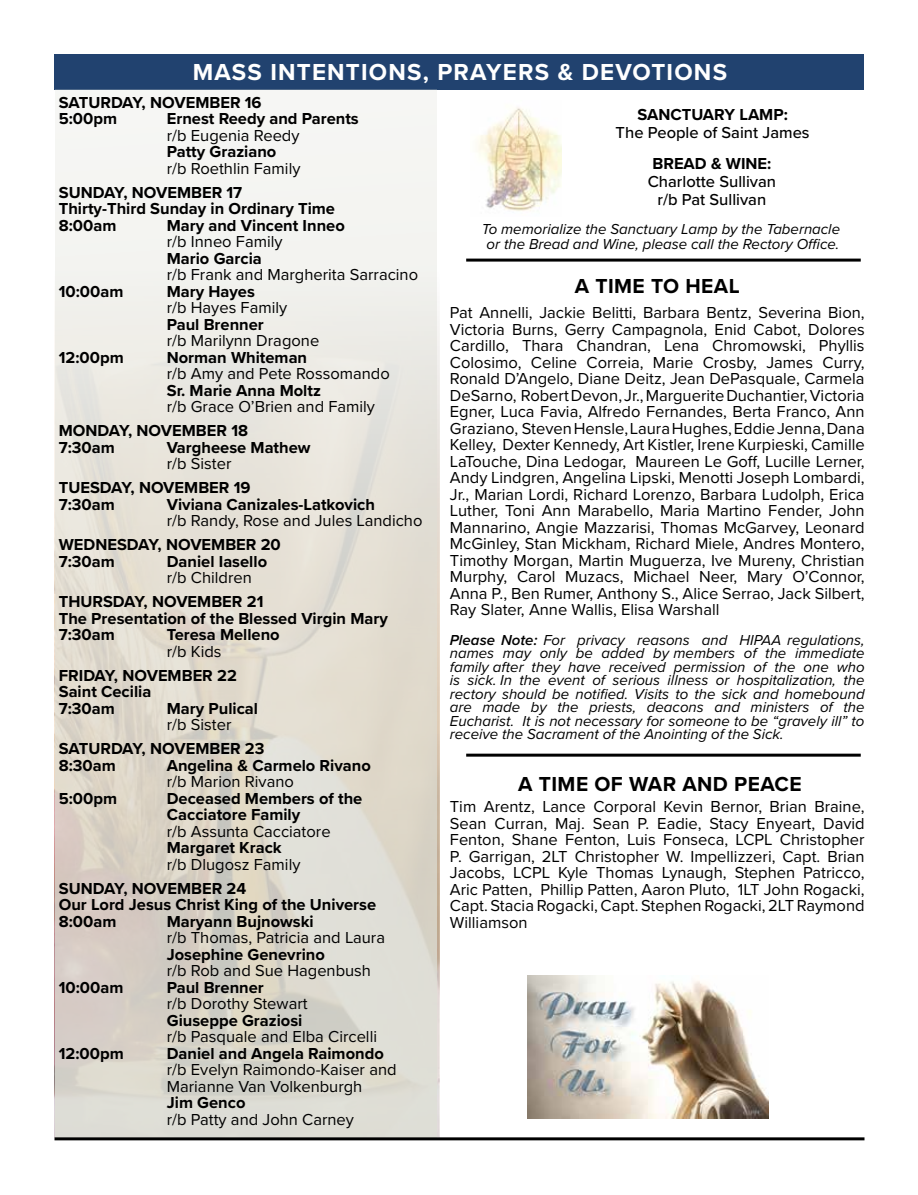
<style>
.page{position:relative;width:918px;height:1195px;background:#fff}
.page>*{position:absolute;margin:0;border:0;box-sizing:border-box;transform-origin:0 0}
.t1{font:700 24px "Proxima Nova";letter-spacing:.05em;color:#fff}
.t2{font:700 21px "Proxima Nova";letter-spacing:.02em;color:#000}
.t3{font:16.5px/16.5px "Proxima Nova";color:#000;text-align:justify}
.t4{font:700 16.5px/16.5px "Proxima Nova";color:#000}
.t5{font:500 16.5px/18px "Proxima Nova";color:#000;text-align:center}
.t6{font:italic 15px/13.5px "Proxima Nova";color:#000;text-align:justify}
.s1{font-weight:600}
</style>
<div class="page">
<img style="left:527px;top:975px;width:241px;height:143px">
<div style="left:54px;top:54px;width:810px;height:35px;background:#21426f"></div>
<hr style="left:466px;top:259px;width:395px;height:3px;background:#000">
<img style="left:477px;top:107px;width:84px;height:104px">
<svg style="left:55px;top:89px;width:382px;height:1048px"></svg>
<hr style="left:466px;top:753px;width:395px;height:3px;background:#000">
<hr style="left:55px;top:1137px;width:810px;height:3px;background:#000">
<h1 class="t1" style="left:193px;top:54px;width:536px">MASS INTENTIONS, PRAYERS &amp; DEVOTIONS</h1>
<p class="t4" style="left:59px;top:93px;width:204px">SATURDAY, NOVEMBER 16<br>5:00pm</p>
<p class="t4" style="left:167px;top:110px;width:194px">Ernest Reedy and Parents</p>
<p class="t3" style="left:167px;top:126px;width:134px">r/b Eugenia Reedy</p>
<p class="t4" style="left:167px;top:143px;width:111px">Patty Graziano</p>
<p class="t3" style="left:167px;top:159px;width:135px">r/b Roethlin Family</p>
<p class="t4" style="left:59px;top:183px;width:278px">SUNDAY, NOVEMBER 17<br>Thirty-Third Sunday in Ordinary Time<br>8:00am</p>
<p class="t4" style="left:167px;top:216px;width:180px">Mary and Vincent Inneo</p>
<p class="t3" style="left:167px;top:233px;width:117px">r/b Inneo Family</p>
<p class="t4" style="left:167px;top:249px;width:97px">Mario Garcia</p>
<p class="t3" style="left:167px;top:266px;width:253px">r/b Frank and Margherita Sarracino</p>
<p class="t4" style="left:59px;top:282px;width:66px">10:00am</p>
<p class="t4" style="left:167px;top:282px;width:90px">Mary Hayes</p>
<p class="t3" style="left:167px;top:299px;width:122px">r/b Hayes Family</p>
<p class="t4" style="left:167px;top:315px;width:99px">Paul Brenner</p>
<p class="t3" style="left:167px;top:332px;width:154px">r/b Marilynn Dragone</p>
<p class="t4" style="left:59px;top:348px;width:66px">12:00pm</p>
<p class="t4" style="left:167px;top:348px;width:142px">Norman Whiteman</p>
<p class="t3" style="left:167px;top:365px;width:225px">r/b Amy and Pete Rossomando</p>
<p class="t4" style="left:167px;top:381px;width:156px">Sr. Marie Anna Moltz</p>
<p class="t3" style="left:167px;top:398px;width:210px">r/b Grace O’Brien and Family</p>
<p class="t4" style="left:59px;top:422px;width:191px">MONDAY, NOVEMBER 18<br>7:30am</p>
<p class="t4" style="left:167px;top:438px;width:145px">Vargheese Mathew</p>
<p class="t3" style="left:167px;top:455px;width:66px">r/b Sister</p>
<p class="t4" style="left:59px;top:479px;width:193px">TUESDAY, NOVEMBER 19<br>7:30am</p>
<p class="t4" style="left:167px;top:495px;width:210px">Viviana Canizales-Latkovich</p>
<p class="t3" style="left:167px;top:512px;width:257px">r/b Randy, Rose and Jules Landicho</p>
<p class="t4" style="left:59px;top:536px;width:224px">WEDNESDAY, NOVEMBER 20<br>7:30am</p>
<p class="t4" style="left:167px;top:552px;width:102px">Daniel Iasello</p>
<p class="t3" style="left:167px;top:569px;width:87px">r/b Children</p>
<p class="t4" style="left:59px;top:593px;width:331px">THURSDAY, NOVEMBER 21<br>The Presentation of the Blessed Virgin Mary<br>7:30am</p>
<p class="t4" style="left:167px;top:626px;width:114px">Teresa Melleno</p>
<p class="t3" style="left:167px;top:642px;width:56px">r/b Kids</p>
<p class="t4" style="left:59px;top:666px;width:180px">FRIDAY, NOVEMBER 22<br>Saint Cecilia<br>7:30am</p>
<p class="t4" style="left:167px;top:699px;width:93px">Mary Pulical</p>
<p class="t3" style="left:167px;top:716px;width:66px">r/b Sister</p>
<p class="t4" style="left:59px;top:740px;width:207px">SATURDAY, NOVEMBER 23<br>8:30am</p>
<p class="t4" style="left:167px;top:756px;width:206px">Angelina &amp; Carmelo Rivano</p>
<p class="t3" style="left:167px;top:773px;width:129px">r/b Marion Rivano</p>
<p class="t4" style="left:59px;top:789px;width:60px">5:00pm</p>
<p class="t4" style="left:167px;top:789px;width:197px">Deceased Members of the<br>Cacciatore Family</p>
<p class="t3" style="left:167px;top:822px;width:165px">r/b Assunta Cacciatore</p>
<p class="t4" style="left:167px;top:839px;width:116px">Margaret Krack</p>
<p class="t3" style="left:167px;top:855px;width:135px">r/b Dlugosz Family</p>
<p class="t4" style="left:59px;top:879px;width:319px">SUNDAY, NOVEMBER 24<br>Our Lord Jesus Christ King of the Universe<br>8:00am</p>
<p class="t4" style="left:167px;top:912px;width:149px">Maryann Bujnowski</p>
<p class="t3" style="left:167px;top:929px;width:220px">r/b Thomas, Patricia and Laura</p>
<p class="t4" style="left:167px;top:945px;width:160px">Josephine Genevrino</p>
<p class="t3" style="left:167px;top:962px;width:206px">r/b Rob and Sue Hagenbush</p>
<p class="t4" style="left:59px;top:978px;width:66px">10:00am</p>
<p class="t4" style="left:167px;top:978px;width:99px">Paul Brenner</p>
<p class="t3" style="left:167px;top:995px;width:142px">r/b Dorothy Stewart</p>
<p class="t4" style="left:167px;top:1011px;width:137px">Giuseppe Graziosi</p>
<p class="t3" style="left:167px;top:1028px;width:212px">r/b Pasquale and Elba Circelli</p>
<p class="t4" style="left:59px;top:1044px;width:66px">12:00pm</p>
<p class="t4" style="left:167px;top:1044px;width:219px">Daniel and Angela Raimondo</p>
<p class="t3" style="left:167px;top:1061px;width:231px">r/b Evelyn Raimondo-Kaiser and<br>Marianne Van Volkenburgh</p>
<p class="t4" style="left:167px;top:1094px;width:80px">Jim Genco</p>
<p class="t3" style="left:167px;top:1110px;width:189px">r/b Patty and John Carney</p>
<p class="t4" style="left:637px;top:106px;width:152px">SANCTUARY LAMP:</p>
<p class="t5" style="left:616px;top:123px;width:195px">The People of Saint James</p>
<p class="t4" style="left:652px;top:155px;width:120px">BREAD &amp; WINE:</p>
<p class="t5" style="left:648px;top:172px;width:130px">Charlotte Sullivan r/b Pat Sullivan</p>
<p class="t6" style="left:482px;top:221px;width:360px;line-height:15px;text-align:center">To memorialize the Sanctuary Lamp by the Tabernacle or the Bread and Wine, please call the Rectory Office.</p>
<p class="t2" style="left:575px;top:270px;width:166px">A TIME TO HEAL</p>
<p class="t3" style="left:450px;top:304px;width:416px">Pat Annelli, Jackie Belitti, Barbara Bentz, Severina Bion, Victoria Burns, Gerry Campagnola, Enid Cabot, Dolores Cardillo, Thara Chandran, Lena Chromowski, Phyllis Colosimo, Celine Correia, Marie Crosby, James Curry, Ronald D’Angelo, Diane Deitz, Jean DePasquale, Carmela DeSarno, Robert Devon, Jr., Marguerite Duchantier, Victoria Egner, Luca Favia, Alfredo Fernandes, Berta Franco, Ann Graziano, Steven Hensle, Laura Hughes, Eddie Jenna, Dana Kelley, Dexter Kennedy, Art Kistler, Irene Kurpieski, Camille LaTouche, Dina Ledogar, Maureen Le Goff, Lucille Lerner, Andy Lindgren, Angelina Lipski, Menotti Joseph Lombardi, Jr., Marian Lordi, Richard Lorenzo, Barbara Ludolph, Erica Luther, Toni Ann Marabello, Maria Martino Fender, John Mannarino, Angie Mazzarisi, Thomas McGarvey, Leonard McGinley, Stan Mickham, Richard Miele, Andres Montero, Timothy Morgan, Martin Muguerza, Ive Mureny, Christian Murphy, Carol Muzacs, Michael Neer, Mary O’Connor, Anna P., Ben Rumer, Anthony S., Alice Serrao, Jack Silbert, Ray Slater, Anne Wallis, Elisa Warshall</p>
<p class="t6" style="left:450px;top:632px;width:416px"><span class="s1">Please Note:</span> For privacy reasons and HIPAA regulations, names may only be added by members of the immediate family after they have received permission of the one who is sick. In the event of serious illness or hospitalization, the rectory should be notified. Visits to the sick and homebound are made by the priests, deacons and ministers of the Eucharist. It is not necessary for someone to be “gravely ill” to receive the Sacrament of the Anointing of the Sick.</p>
<p class="t2" style="left:518px;top:768px;width:285px">A TIME OF WAR AND PEACE</p>
<p class="t3" style="left:450px;top:798px;width:416px">Tim Arentz, Lance Corporal Kevin Bernor, Brian Braine, Sean Curran, Maj. Sean P. Eadie, Stacy Enyeart, David Fenton, Shane Fenton, Luis Fonseca, LCPL Christopher P. Garrigan, 2LT Christopher W. Impellizzeri, Capt. Brian Jacobs, LCPL Kyle Thomas Lynaugh, Stephen Patricco, Aric Patten, Phillip Patten, Aaron Pluto, 1LT John Rogacki, Capt. Stacia Rogacki, Capt. Stephen Rogacki, 2LT Raymond Williamson</p>
</div>
